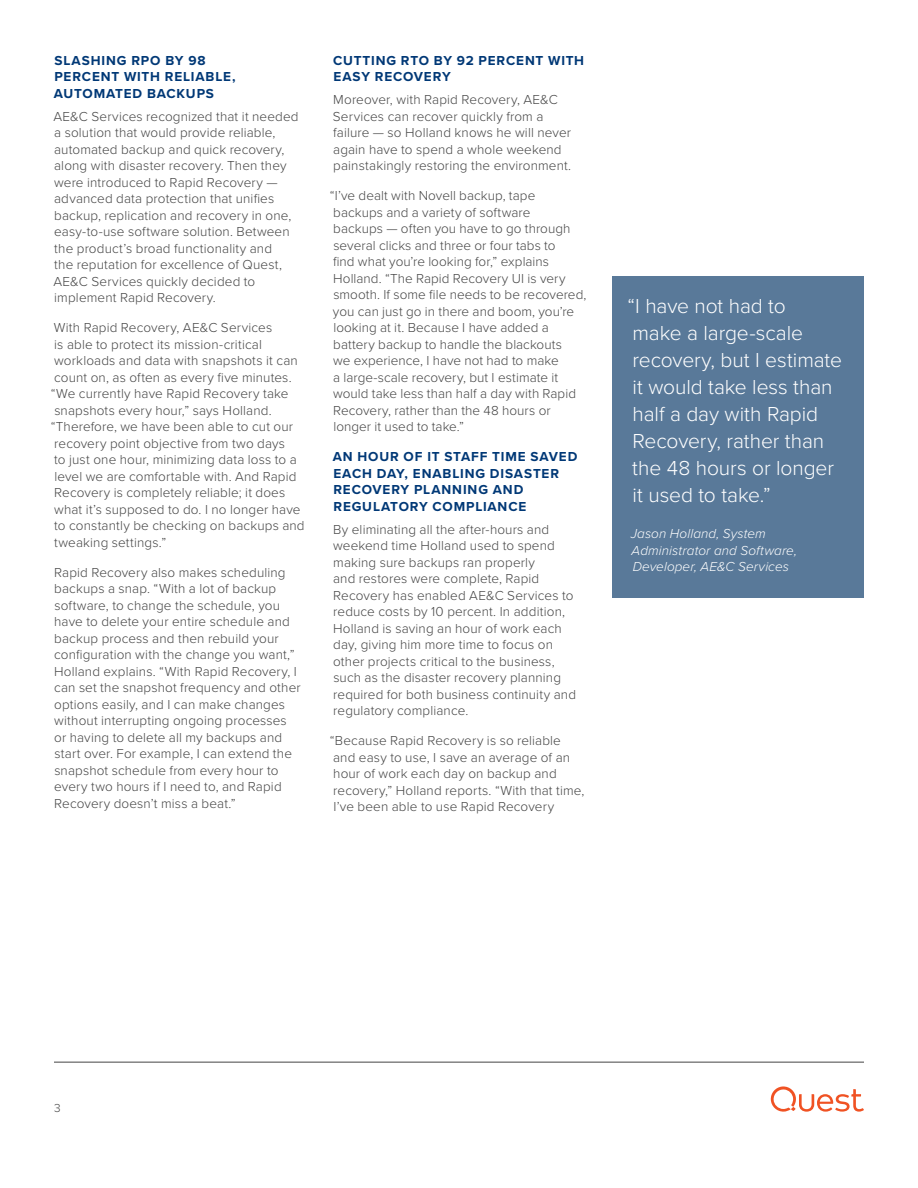
<style>
.page{position:relative;width:918px;height:1188px;background:#fff}
.page>*{position:absolute;margin:0;border:0;box-sizing:border-box;transform-origin:0 0}
.t1{font:300 21px/27px "Proxima Nova";letter-spacing:-.005em;color:#fff}
.t2{font:300 13.5px/16.5px "Proxima Nova";letter-spacing:.01em;color:#444}
.t3{font:700 13.5px/16.5px "Proxima Nova";letter-spacing:.065em;color:#003876}
.t4{font:italic 300 13.5px/16.2px "Proxima Nova";letter-spacing:.005em;color:#fff}
.t5{font:300 12px "Proxima Nova";color:#444}
</style>
<div class="page">
<hr style="left:54px;top:1062px;width:810px;height:1px;background:#444">
<svg style="left:771px;top:1086px;width:93px;height:26px"></svg>
<div style="left:612px;top:276px;width:252px;height:322px;background:#597999"></div>
<p class="t3" style="left:54px;top:52px;width:183px">SLASHING RPO BY 98<br>PERCENT WITH RELIABLE,<br>AUTOMATED BACKUPS</p>
<p class="t2" style="left:54px;top:108px;width:247px">AE&amp;C Services recognized that it needed a solution that would provide reliable, automated backup and quick recovery, along with disaster recovery. Then they were introduced to Rapid Recovery — advanced data protection that unifies backup, replication and recovery in one, easy-to-use software solution. Between the product’s broad functionality and<br>the reputation for excellence of Quest, AE&amp;C Services quickly decided to implement Rapid Recovery.</p>
<p class="t2" style="left:51px;top:319px;width:255px">With Rapid Recovery, AE&amp;C Services<br>is able to protect its mission-critical workloads and data with snapshots it can count on, as often as every five minutes. “We currently have Rapid Recovery take snapshots every hour,” says Holland. “Therefore, we have been able to cut our recovery point objective from two days<br>to just one hour, minimizing data loss to a level we are comfortable with. And Rapid Recovery is completely reliable; it does what it’s supposed to do. I no longer have to constantly be checking on backups and tweaking settings.”</p>
<p class="t2" style="left:54px;top:563px;width:248px">Rapid Recovery also makes scheduling backups a snap. “With a lot of backup software, to change the schedule, you have to delete your entire schedule and backup process and then rebuild your configuration with the change you want,” Holland explains. “With Rapid Recovery, I can set the snapshot frequency and other options easily, and I can make changes without interrupting ongoing processes or having to delete all my backups and start over. For example, I can extend the snapshot schedule from every hour to every two hours if I need to, and Rapid Recovery doesn’t miss a beat.”</p>
<p class="t3" style="left:333px;top:51px;width:252px">CUTTING RTO BY 92 PERCENT WITH<br>EASY RECOVERY</p>
<p class="t2" style="left:333px;top:91px;width:240px">Moreover, with Rapid Recovery, AE&amp;C Services can recover quickly from a failure — so Holland knows he will never again have to spend a whole weekend painstakingly restoring the environment.</p>
<p class="t2" style="left:330px;top:187px;width:258px">“I’ve dealt with Novell backup, tape backups and a variety of software<br>backups — often you have to go through several clicks and three or four tabs to<br>find what you’re looking for,” explains Holland. “The Rapid Recovery UI is very smooth. If some file needs to be recovered, you can just go in there and boom, you’re looking at it. Because I have added a battery backup to handle the blackouts<br>we experience, I have not had to make<br>a large-scale recovery, but I estimate it would take less than half a day with Rapid Recovery, rather than the 48 hours or longer it used to take.”</p>
<p class="t3" style="left:333px;top:448px;width:246px">AN HOUR OF IT STAFF TIME SAVED<br>EACH DAY, ENABLING DISASTER<br>RECOVERY PLANNING AND<br>REGULATORY COMPLIANCE</p>
<p class="t2" style="left:333px;top:521px;width:244px">By eliminating all the after-hours and weekend time Holland used to spend making sure backups ran properly<br>and restores were complete, Rapid Recovery has enabled AE&amp;C Services to reduce costs by 10 percent. In addition, Holland is saving an hour of work each day, giving him more time to focus on other projects critical to the business, such as the disaster recovery planning required for both business continuity and regulatory compliance.</p>
<p class="t2" style="left:330px;top:732px;width:256px">“Because Rapid Recovery is so reliable and easy to use, I save an average of an hour of work each day on backup and recovery,” Holland reports. “With that time, I’ve been able to use Rapid Recovery</p>
<h1 class="t1" style="left:627px;top:291px;width:216px">“I have not had to<br>make a large-scale recovery, but I estimate it would take less than half a day with Rapid<br>Recovery, rather than the 48 hours or longer it used to take.”</h1>
<p class="t4" style="left:631px;top:525px;width:168px">Jason Holland, System<br>Administrator and Software,<br>Developer, AE&amp;C Services</p>
<p class="t5" style="left:54px;top:1099px;width:8px">3</p>
</div>
